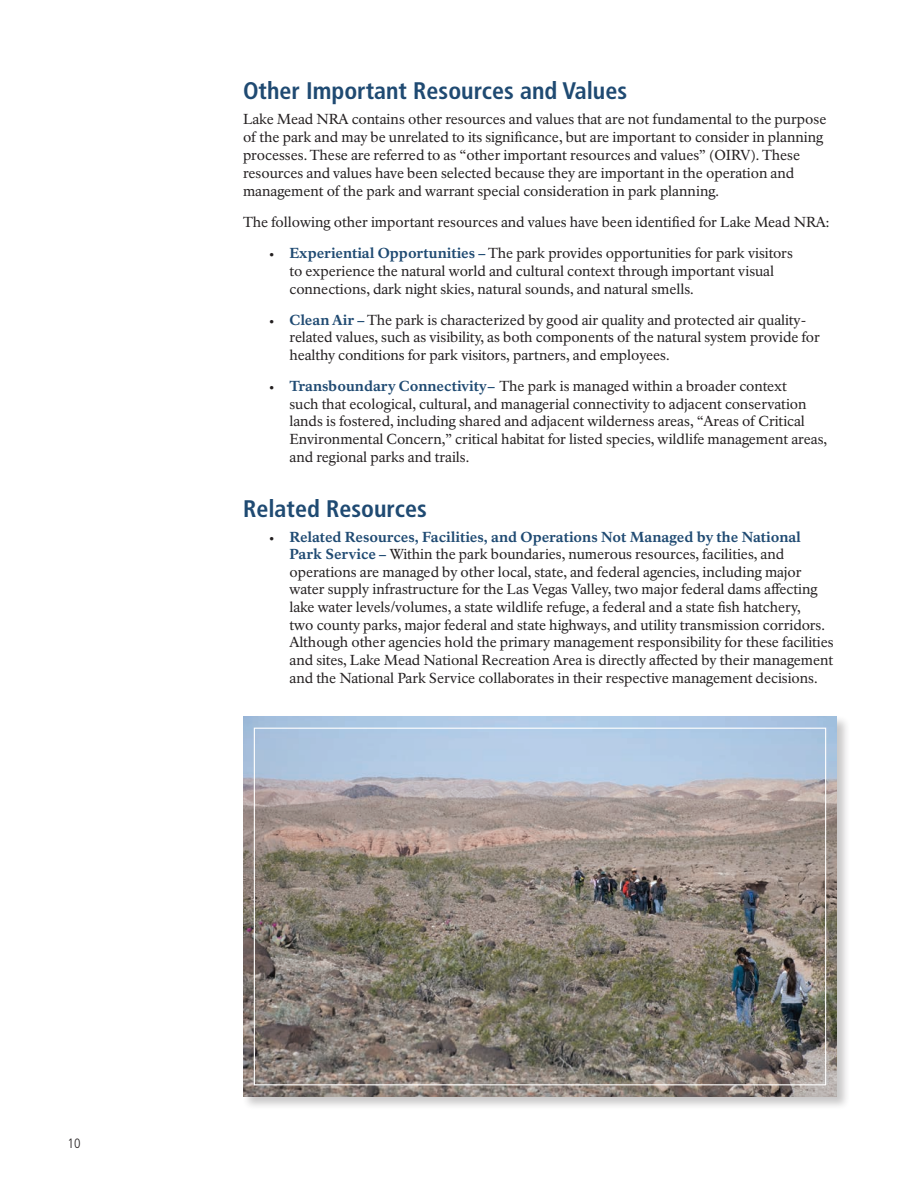
<style>
.page{position:relative;width:918px;height:1188px;background:#fff}
.page>*{position:absolute;margin:0;border:0;box-sizing:border-box;transform-origin:0 0}
.t1{font:700 condensed 24px "Frutiger LT Std";color:#1f4a72}
.t2{font:14.25px/17.7px "NPS Rawlinson OT";letter-spacing:-.005em;color:#231f20}
.t3{font:300 condensed 13.5px "Frutiger LT Std";color:#231f20}
.s1{font-family:"Frutiger LT Std";font-weight:900}
.s2{font-weight:800;color:#1f4a72}
</style>
<div class="page">
<div style="left:241px;top:715px;width:610px;height:395px;background:#231f20;opacity:.25"></div>
<img style="left:243px;top:717px;width:594px;height:379px">
<h3 class="t1" style="left:243px;top:76px;width:386px">Other Important Resources and Values</h3>
<p class="t2" style="left:243px;top:110px;width:585px">Lake Mead NRA contains other resources and values that are not fundamental to the purpose of the park and may be unrelated to its signifcance, but are important to consider in planning processes. These are referred to as “other important resources and values” (OIRV). These resources and values have been selected because they are important in the operation and management of the park and warrant special consideration in park planning.</p>
<p class="t2" style="left:243px;top:214px;width:588px">The following other important resources and values have been identifed for Lake Mead NRA:</p>
<p class="t2" style="left:289px;top:245px;width:505px;text-indent:-20px"><span class="s1">·</span> <span class="s2">Experiential Opportunities –</span> The park provides opportunities for park visitors to experience the natural world and cultural context through important visual connections, dark night skies, natural sounds, and natural smells.</p>
<p class="t2" style="left:289px;top:311px;width:532px;text-indent:-20px"><span class="s1">·</span> <span class="s2">Clean Air –</span> The park is characterized by good air quality and protected air quality&shy;related values, such as visibility, as both components of the natural system provide for healthy conditions for park visitors, partners, and employees.</p>
<p class="t2" style="left:289px;top:377px;width:539px;text-indent:-20px"><span class="s1">·</span> <span class="s2">Transboundary Connectivity–</span> The park is managed within a broader context<br>such that ecological, cultural, and managerial connectivity to adjacent conservation lands is fostered, including shared and adjacent wilderness areas, “Areas of Critical Environmental Concern,” critical habitat for listed species, wildlife management areas, and regional parks and trails.</p>
<h3 class="t1" style="left:243px;top:495px;width:185px">Related Resources</h3>
<p class="t2" style="left:289px;top:528px;width:546px;text-indent:-20px"><span class="s1">·</span> <span class="s2">Related Resources, Facilities, and Operations Not Managed by the National Park Service –</span> Within the park boundaries, numerous resources, facilities, and operations are managed by other local, state, and federal agencies, including major water supply infrastructure for the Las Vegas Valley, two major federal dams afecting lake water levels/volumes, a state wildlife refuge, a federal and a state fsh hatchery,<br>two county parks, major federal and state highways, and utility transmission corridors.<br>Although other agencies hold the primary management responsibility for these facilities and sites, Lake Mead National Recreation Area is directly afected by their management and the National Park Service collaborates in their respective management decisions.</p>
<p class="t3" style="left:68px;top:1135px;width:15px">10</p>
</div>
